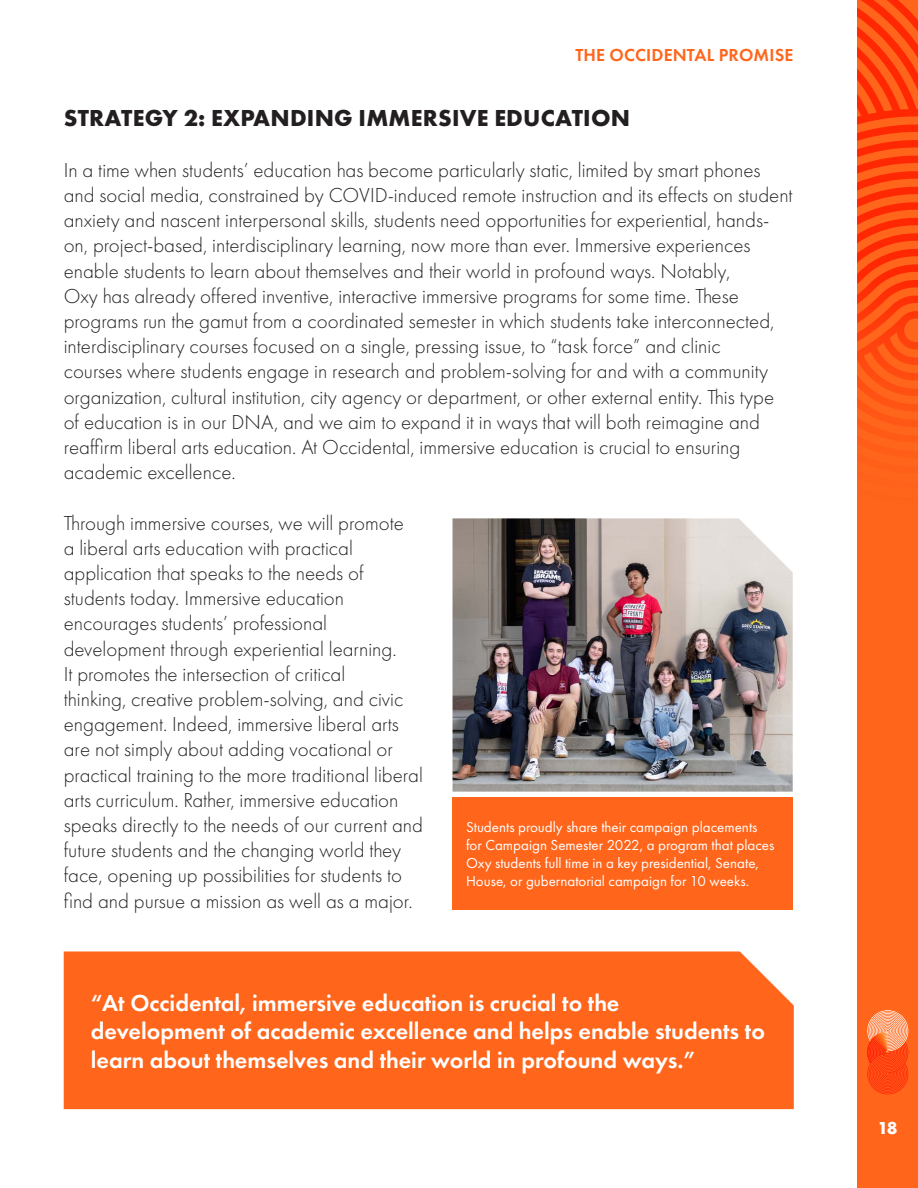
<style>
.page{position:relative;width:918px;height:1188px;background:#fff}
.page>*{position:absolute;margin:0;border:0;box-sizing:border-box;transform-origin:0 0}
.t1{font:600 24px/28.8px "Futura PT";color:#fff}
.t2{font:700 24px "Futura PT";letter-spacing:.01em;color:#231f20}
.t3{font:300 21px/25.2px "Futura PT";color:#231f20}
.t4{font:600 18px "Futura PT";letter-spacing:.01em;color:#ff661c}
.t5{font:700 18px "Futura PT";color:#fff}
.t6{font:15px/18px "Futura PT";color:#fff}
</style>
<div class="page">
<div style="left:857px;top:0;width:61px;height:1188px;background:#ff661c"></div>
<svg style="left:867px;top:1010px;width:41px;height:84px"></svg>
<svg style="left:857px;top:0;width:61px;height:441px"></svg>
<img style="left:453px;top:518px;width:340px;height:274px">
<div style="left:453px;top:797px;width:340px;height:113px;background:#ff661c"></div>
<div style="left:64px;top:951px;width:730px;height:158px;background:#ff661c"></div>
<p class="t4" style="left:575px;top:44px;width:220px">THE OCCIDENTAL PROMISE</p>
<p class="t2" style="left:64px;top:103px;width:568px">STRATEGY 2: EXPANDING IMMERSIVE EDUCATION</p>
<p class="t3" style="left:64px;top:157px;width:730px">In a time when students’ education has become particularly static, limited by smart phones and social media, constrained by COVID-induced remote instruction and its effects on student anxiety and nascent interpersonal skills, students need opportunities for experiential, hands&shy;on, project-based, interdisciplinary learning, now more than ever. Immersive experiences enable students to learn about themselves and their world in profound ways. Notably,<br>Oxy has already offered inventive, interactive immersive programs for some time. These programs run the gamut from a coordinated semester in which students take interconnected, interdisciplinary courses focused on a single, pressing issue, to “task force” and clinic<br>courses where students engage in research and problem-solving for and with a community organization, cultural institution, city agency or department, or other external entity. This type of education is in our DNA, and we aim to expand it in ways that will both reimagine and reaffirm liberal arts education. At Occidental, immersive education is crucial to ensuring academic excellence.</p>
<p class="t3" style="left:64px;top:510px;width:361px">Through immersive courses, we will promote<br>a liberal arts education with practical application that speaks to the needs of students today. Immersive education encourages students’ professional development through experiential learning.<br>It promotes the intersection of critical<br>thinking, creative problem-solving, and civic engagement. Indeed, immersive liberal arts are not simply about adding vocational or practical training to the more traditional liberal arts curriculum. Rather, immersive education speaks directly to the needs of our current and future students and the changing world they face, opening up possibilities for students to find and pursue a mission as well as a major.</p>
<p class="t6" style="left:466px;top:818px;width:310px">Students proudly share their campaign placements for Campaign Semester 2022, a program that places Oxy students full time in a key presidential, Senate, House, or gubernatorial campaign for 10 weeks.</p>
<p class="t1" style="left:91px;top:988px;width:676px">“At Occidental, immersive education is crucial to the<br>development of academic excellence and helps enable students to learn about themselves and their world in profound ways.”</p>
<p class="t5" style="left:878px;top:1116px;width:22px">18</p>
</div>
